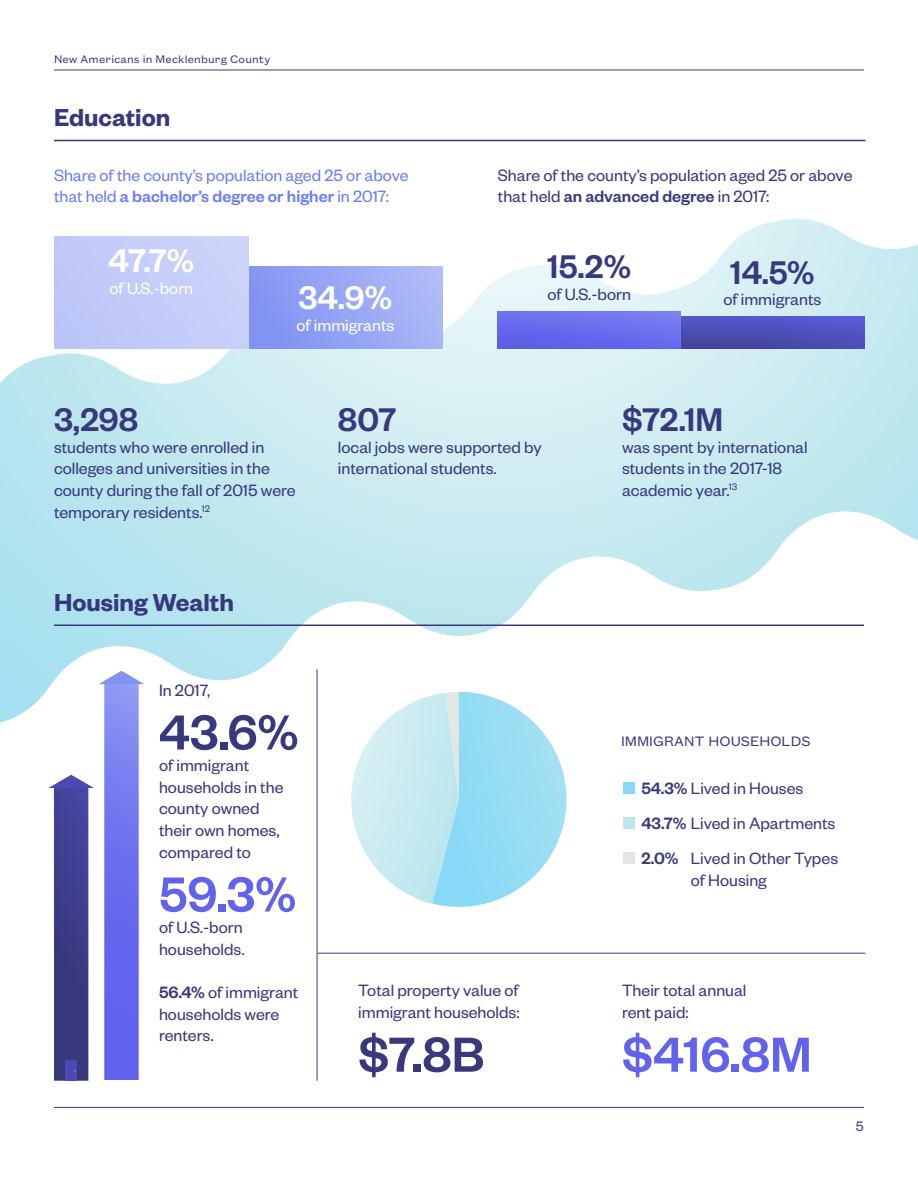
<style>
.page{position:relative;width:918px;height:1188px;background:#fff}
.page>*{position:absolute;margin:0;border:0;box-sizing:border-box;transform-origin:0 0}
.t1{font:500 54px "Founders Grotesk";color:#6163ed}
.t2{font:500 54px "Founders Grotesk";color:#38387d}
.t3{font:500 36px "Founders Grotesk";color:#38387d}
.t4{font:500 36px "Founders Grotesk";color:#fff}
.t5{font:600 27px "Founders Grotesk";color:#38387d}
.t6{font:18px/21.6px "Founders Grotesk";color:#38387d}
.t7{font:18px/21.6px "Founders Grotesk";color:#6b7df2}
.t8{font:18px "Founders Grotesk";color:#fff}
.t9{font:15px "Founders Grotesk Text";color:#38387d}
.t10{font:12px "Founders Grotesk Text";letter-spacing:.015em;color:#38387d}
.s1{font-weight:500}
</style>
<div class="page">
<hr style="left:54px;top:1107px;width:810px;height:1px;background:#38387d">
<svg style="left:0;top:219px;width:918px;height:504px"></svg>
<hr style="left:54px;top:70px;width:810px;height:1px;background:#38387d">
<hr style="left:54px;top:625px;width:810px;height:1px;background:#38387d">
<svg style="left:48px;top:671px;width:96px;height:410px"></svg>
<svg style="left:351px;top:692px;width:216px;height:215px"></svg>
<div style="left:623px;top:782px;width:12px;height:12px;background:#87d9f7"></div>
<div style="left:623px;top:852px;width:12px;height:12px;background:#e2e7e6"></div>
<div style="left:623px;top:817px;width:12px;height:12px;background:#bce6ed"></div>
<hr style="left:317px;top:669px;width:1px;height:412px;background:#38387d">
<hr style="left:318px;top:953px;width:548px;height:1px;background:#38387d">
<div style="left:248px;top:267px;width:194px;height:81px;background:linear-gradient(to right,#7f92f2,#aebaf7)"></div>
<svg style="left:681px;top:316px;width:183px;height:32px;background:#4e4fba"></svg>
<div style="left:54px;top:237px;width:194px;height:111px;background:#c4ccf9"></div>
<div style="left:498px;top:312px;width:183px;height:36px;background:linear-gradient(to right,#6265eb,#6f74f0)"></div>
<hr style="left:54px;top:140px;width:812px;height:1px;background:#38387d">
<p class="t10" style="left:54px;top:51px;width:218px">New Americans in Mecklenburg County</p>
<h3 class="t5" style="left:54px;top:101px;width:118px">Education</h3>
<p class="t7" style="left:54px;top:163px;width:356px">Share of the county’s population aged 25 or above that held <span class="s1">a bachelor’s degree or higher</span> in 2017:</p>
<h2 class="t4" style="left:108px;top:238px;width:87px">47.7%</h2>
<p class="t8" style="left:110px;top:277px;width:85px">of U.S.-born</p>
<h2 class="t4" style="left:299px;top:275px;width:95px">34.9%</h2>
<p class="t8" style="left:296px;top:314px;width:99px">of immigrants</p>
<p class="t6" style="left:498px;top:163px;width:356px">Share of the county’s population aged 25 or above that held <span class="s1">an advanced degree</span> in 2017:</p>
<h2 class="t3" style="left:547px;top:244px;width:85px">15.2%</h2>
<p class="t6" style="left:547px;top:282px;width:85px">of U.S.-born</p>
<h2 class="t3" style="left:730px;top:250px;width:86px">14.5%</h2>
<p class="t6" style="left:723px;top:288px;width:99px">of immigrants</p>
<h2 class="t3" style="left:54px;top:397px;width:86px">3,298</h2>
<p class="t6" style="left:54px;top:435px;width:243px">students who were enrolled in colleges and universities in the county during the fall of 2015 were temporary residents.<sup>12</sup></p>
<h3 class="t5" style="left:54px;top:585px;width:181px">Housing Wealth</h3>
<p class="t6" style="left:159px;top:678px;width:53px">In 2017,</p>
<h1 class="t2" style="left:159px;top:699px;width:141px">43.6%</h1>
<p class="t6" style="left:159px;top:754px;width:126px">of immigrant households in the county owned their own homes, compared to</p>
<h1 class="t1" style="left:159px;top:861px;width:139px">59.3%</h1>
<p class="t6" style="left:159px;top:916px;width:87px">of U.S.-born households.</p>
<p class="t6" style="left:159px;top:980px;width:141px"><span class="s1">56.4%</span> of immigrant households were renters.</p>
<h2 class="t3" style="left:338px;top:397px;width:60px">807</h2>
<p class="t6" style="left:338px;top:435px;width:205px">local jobs were supported by international students.</p>
<p class="t6" style="left:358px;top:979px;width:163px">Total property value of immigrant households:</p>
<h1 class="t2" style="left:358px;top:1021px;width:128px">$7.8B</h1>
<h2 class="t3" style="left:622px;top:397px;width:103px">$72.1M</h2>
<p class="t6" style="left:622px;top:435px;width:187px">was spent by international students in the 2017-18 academic year.<sup>13</sup></p>
<p class="t9" style="left:621px;top:731px;width:191px">IMMIGRANT HOUSEHOLDS</p>
<p class="t6" style="left:641px;top:776px;width:164px"><span class="s1">54.3%</span> Lived in Houses</p>
<p class="t6" style="left:641px;top:812px;width:196px"><span class="s1">43.7%</span> Lived in Apartments</p>
<p class="t6" style="left:691px;top:847px;width:149px;text-indent:-50px"><span class="s1">2.0%</span> Lived in Other Types of Housing</p>
<p class="t6" style="left:622px;top:979px;width:126px">Their total annual rent paid:</p>
<h1 class="t1" style="left:622px;top:1021px;width:191px">$416.8M</h1>
<p class="t9" style="left:855px;top:1116px;width:10px">5</p>
</div>
